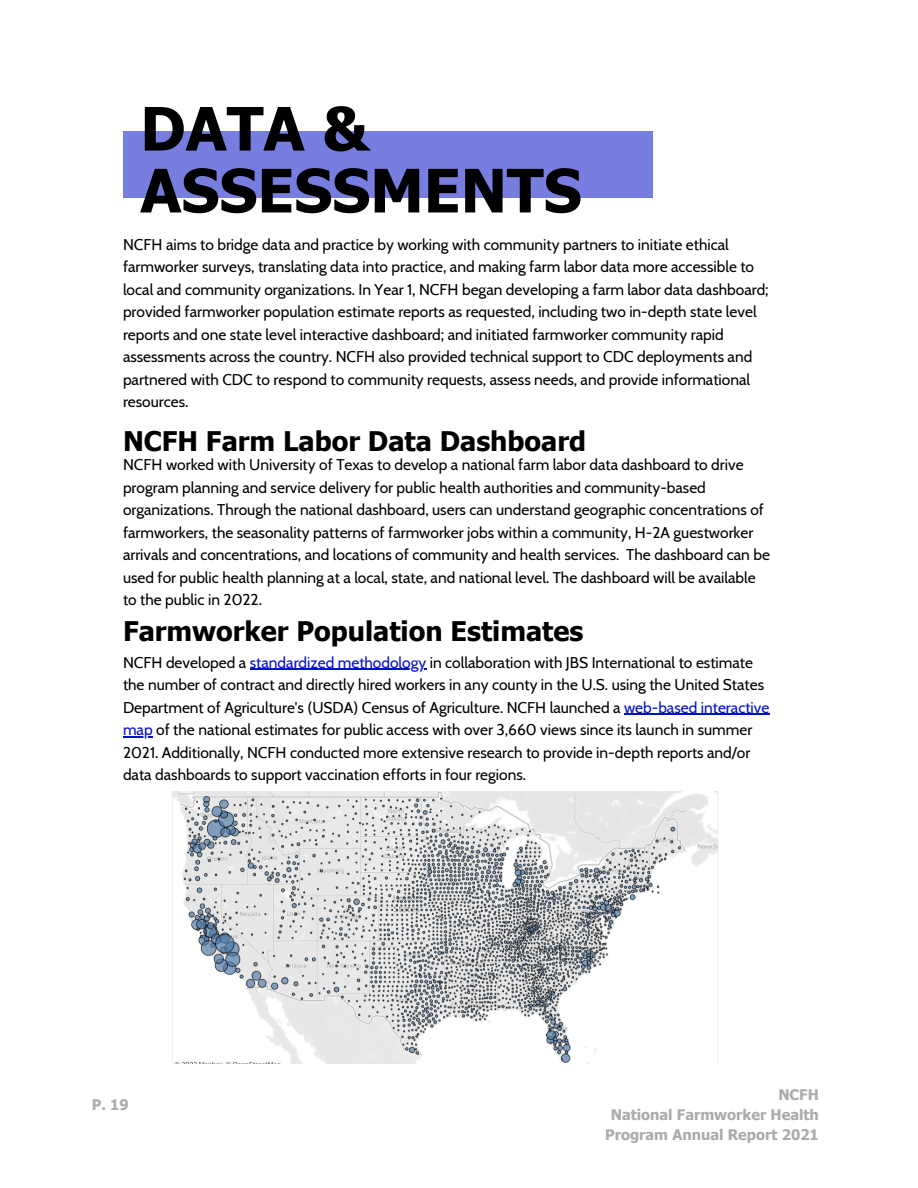
<style>
.page{position:relative;width:918px;height:1188px;background:#fff}
.page>*{position:absolute;margin:0;border:0;box-sizing:border-box;transform-origin:0 0}
.t1{font:700 60px/61.8px "Tahoma";color:#000}
.t2{font:700 27px "Tahoma";color:#000}
.t3{font:15.45px/22.5px "Cabin";color:#000}
.t4{font:700 14.55px/20.2px "Tahoma";color:#ababab;text-align:right}
.s1{color:#0210c7}
</style>
<div class="page">
<div style="left:123px;top:131px;width:530px;height:66px;background:#777ee0"></div>
<img style="left:172px;top:791px;width:546px;height:272px">
<hr style="left:250px;top:669px;width:176px;height:1px;background:#0210c7">
<hr style="left:624px;top:714px;width:145px;height:1px;background:#0210c7">
<hr style="left:123px;top:736px;width:30px;height:1px;background:#0210c7">
<h1 class="t1" style="left:140px;top:96px;width:443px">DATA &amp;<br>ASSESSMENTS</h1>
<p class="t3" style="left:123px;top:233px;width:647px">NCFH aims to bridge data and practice by working with community partners to initiate ethical farmworker surveys, translating data into practice, and making farm labor data more accessible to local and community organizations. In Year 1, NCFH began developing a farm labor data dashboard; provided farmworker population estimate reports as requested, including two in-depth state level reports and one state level interactive dashboard; and initiated farmworker community rapid assessments across the country. NCFH also provided technical support to CDC deployments and partnered with CDC to respond to community requests, assess needs, and provide informational resources.</p>
<h2 class="t2" style="left:123px;top:424px;width:465px">NCFH Farm Labor Data Dashboard</h2>
<p class="t3" style="left:123px;top:454px;width:648px">NCFH worked with University of Texas to develop a national farm labor data dashboard to drive program planning and service delivery for public health authorities and community-based organizations. Through the national dashboard, users can understand geographic concentrations of farmworkers, the seasonality patterns of farmworker jobs within a community, H-2A guestworker arrivals and concentrations, and locations of community and health services. The dashboard can be used for public health planning at a local, state, and national level. The dashboard will be available to the public in 2022.</p>
<h2 class="t2" style="left:123px;top:614px;width:462px">Farmworker Population Estimates</h2>
<p class="t3" style="left:123px;top:651px;width:648px">NCFH developed a <span class="s1">standardized methodology</span> in collaboration with JBS International to estimate the number of contract and directly hired workers in any county in the U.S. using the United States Department of Agriculture's (USDA) Census of Agriculture. NCFH launched a <span class="s1">web-based interactive map</span> of the national estimates for public access with over 3,660 views since its launch in summer 2021. Additionally, NCFH conducted more extensive research to provide in-depth reports and/or data dashboards to support vaccination efforts in four regions.</p>
<p class="t4" style="left:92px;top:1094px;width:38px">P. 19</p>
<p class="t4" style="left:605px;top:1084px;width:215px">NCFH<br>National Farmworker Health<br>Program Annual Report 2021</p>
</div>
